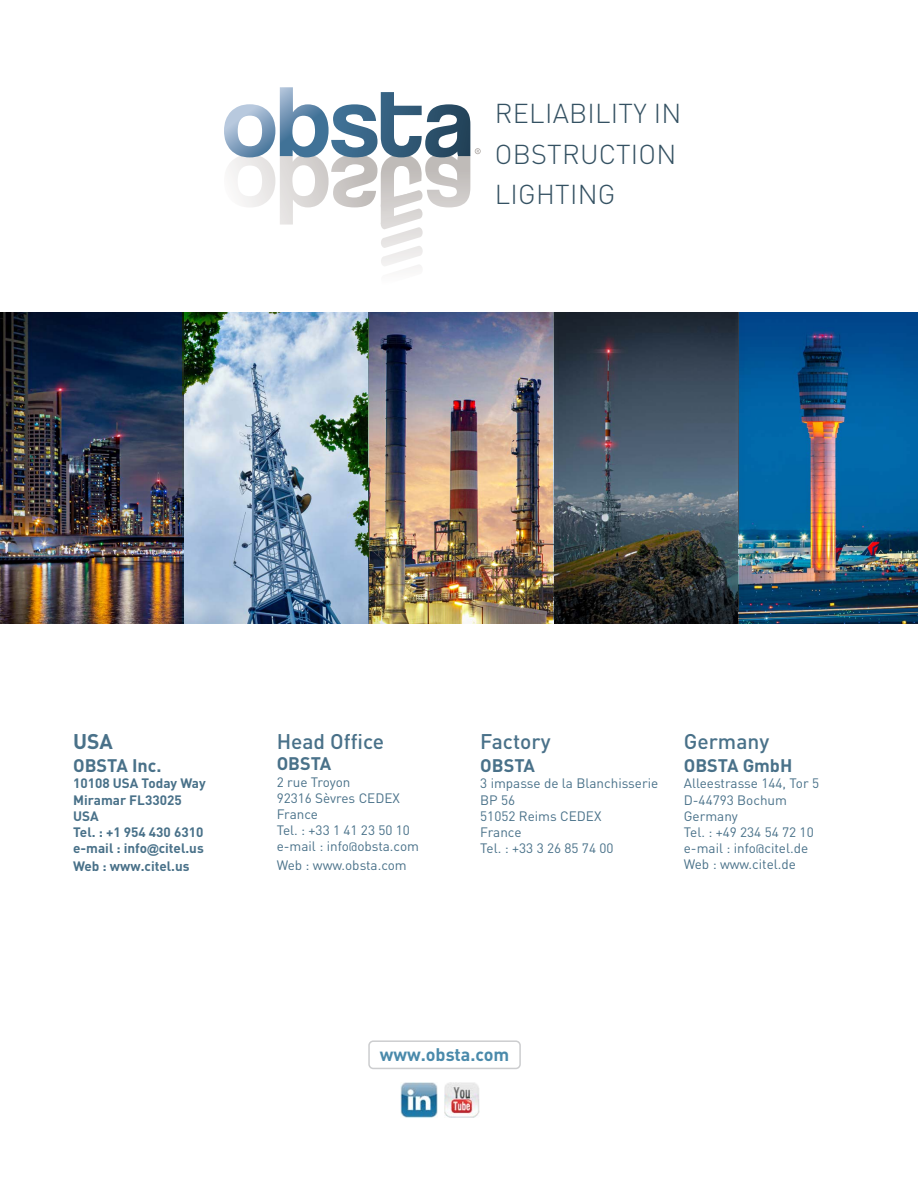
<style>
.page{position:relative;width:918px;height:1188px;background:#fff}
.page>*{position:absolute;margin:0;border:0;box-sizing:border-box;transform-origin:0 0}
.t1{font:300 27px/40.5px "DIN Pro";letter-spacing:.01em;color:#345162}
.t2{font:500 21px "DIN Pro";color:#497189}
.t3{font:700 21px "DIN Pro";color:#497189}
.t4{font:700 18px "DIN Pro";color:#497189}
.t5{font:700 18px "DIN Pro";color:#4a8aab}
.t6{font:13.5px/16.2px "DIN Pro";color:#497189}
.t7{font:700 13.5px/16.2px "DIN Pro";color:#497189}
.s1{font-family:"Arial";font-size:12px}
.s2{font-size:12px}
</style>
<div class="page">
<svg style="left:224px;top:87px;width:257px;height:182px"></svg>
<div style="left:368px;top:1040px;width:153px;height:29px;border:2px solid #cccdcf;border-radius:4px"></div>
<img style="left:191px;top:313px;width:169px;height:311px">
<div style="left:0;top:305px;width:191px;height:327px;background:#fff;opacity:.06"></div>
<div style="left:546px;top:305px;width:201px;height:327px;background:#fff;opacity:.06"></div>
<div style="left:360px;top:305px;width:201px;height:327px;background:#fff;opacity:.06"></div>
<div style="left:731px;top:305px;width:187px;height:327px;background:#fff;opacity:.06"></div>
<img style="left:401px;top:1082px;width:36px;height:36px">
<img style="left:444px;top:1082px;width:36px;height:36px">
<h1 class="t1" style="left:495px;top:92px;width:188px">RELIABILITY IN<br>OBSTRUCTION<br>LIGHTING</h1>
<h2 class="t3" style="left:73px;top:727px;width:41px">USA</h2>
<h3 class="t4" style="left:73px;top:753px;width:90px">OBSTA Inc.</h3>
<p class="t7" style="left:73px;top:775px;width:134px">10108 USA Today Way<br>Miramar FL33025<br>USA<br>Tel. : +1 954 430 6310 e-mail : info<span class="s1">@</span>citel.us</p>
<p class="t7" style="left:73px;top:858px;width:118px">Web : www.citel.us</p>
<h2 class="t2" style="left:277px;top:727px;width:109px">Head Office</h2>
<h3 class="t4" style="left:277px;top:752px;width:56px">OBSTA</h3>
<p class="t6" style="left:277px;top:773px;width:144px">2 rue Troyon<br>92316 Sèvres CEDEX<br>France<br>Tel. : +33 1 41 23 50 10 e-mail : info<span class="s2">@</span>obsta.com</p>
<p class="t6" style="left:277px;top:857px;width:132px">Web : www.obsta.com</p>
<h2 class="t2" style="left:480px;top:727px;width:72px">Factory</h2>
<h3 class="t4" style="left:480px;top:753px;width:56px">OBSTA</h3>
<p class="t6" style="left:480px;top:775px;width:180px">3 impasse de la Blanchisserie<br>BP 56<br>51052 Reims CEDEX<br>France<br>Tel. : +33 3 26 85 74 00</p>
<h2 class="t2" style="left:684px;top:727px;width:87px">Germany</h2>
<h3 class="t4" style="left:684px;top:753px;width:110px">OBSTA GmbH</h3>
<p class="t6" style="left:684px;top:775px;width:137px">Alleestrasse 144, Tor 5<br>D-44793 Bochum<br>Germany<br>Tel. : +49 234 54 72 10 e-mail : info<span class="s2">@</span>citel.de<br>Web : www.citel.de</p>
<h3 class="t5" style="left:380px;top:1042px;width:131px">www.obsta.com</h3>
</div>
